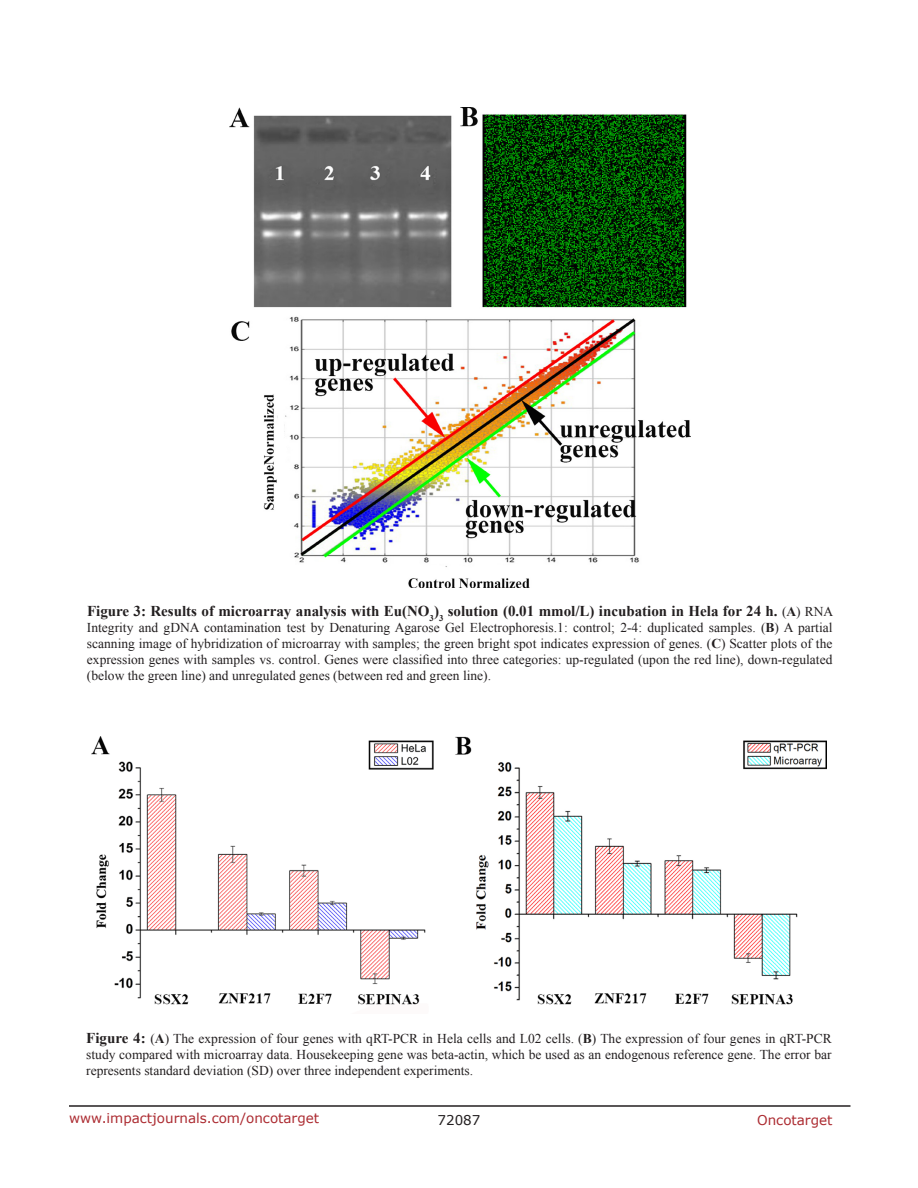
<style>
.page{position:relative;width:918px;height:1188px;background:#fff}
.page>*{position:absolute;margin:0;border:0;box-sizing:border-box;transform-origin:0 0}
.FigureText{font:700 15px "Times New Roman";color:#231f20}
.FigureText-2{font:13.5px/16.2px "Times New Roman";color:#231f20;text-align:justify}
.t1{font:13.5px "Verdana";color:#ac2b31}
.t2{font:13.5px "Verdana";color:#231f20}
.s1{font-weight:400;font-size:13.5px}
.s2{font-size:13.5px}
.s3{font-weight:700}
.s4{font-weight:700;font-size:15px}
</style>
<div class="page">
<hr style="left:69px;top:1105px;width:781px;height:2px;background:#231f20">
<img style="left:92px;top:737px;width:734px;height:268px">
<img style="left:229px;top:108px;width:461px;height:479px">
<p class="FigureText" style="left:87px;top:600px;width:748px">Figure 3: Results of microarray analysis with Eu(NO<sub>3</sub>)<sub>3</sub> solution (0.01 mmol/L) incubation in Hela for 24 h. <span class="s1">(</span><span class="s2">A</span><span class="s1">) RNA</span></p>
<p class="FigureText-2" style="left:87px;top:619px;width:747px">Integrity and gDNA contamination test by Denaturing Agarose Gel Electrophoresis.1: control; 2-4: duplicated samples. (<span class="s3">B</span>) A partial scanning image of hybridization of microarray with samples; the green bright spot indicates expression of genes. (<span class="s3">C</span>) Scatter plots of the expression genes with samples vs. control. Genes were classified into three categories: up-regulated (upon the red line), down-regulated (below the green line) and unregulated genes (between red and green line).</p>
<p class="FigureText-2" style="left:86px;top:1030px;width:747px"><span class="s4">Figure 4:</span> (<span class="s3">A</span>) The expression of four genes with qRT-PCR in Hela cells and L02 cells. (<span class="s3">B</span>) The expression of four genes in qRT-PCR study compared with microarray data. Housekeeping gene was beta-actin, which be used as an endogenous reference gene. The error bar represents standard deviation (SD) over three independent experiments.</p>
<p class="t1" style="left:69px;top:1109px;width:252px">www.impactjournals.com/oncotarget</p>
<p class="t2" style="left:438px;top:1111px;width:44px">72087</p>
<p class="t1" style="left:757px;top:1111px;width:77px">Oncotarget</p>
</div>
